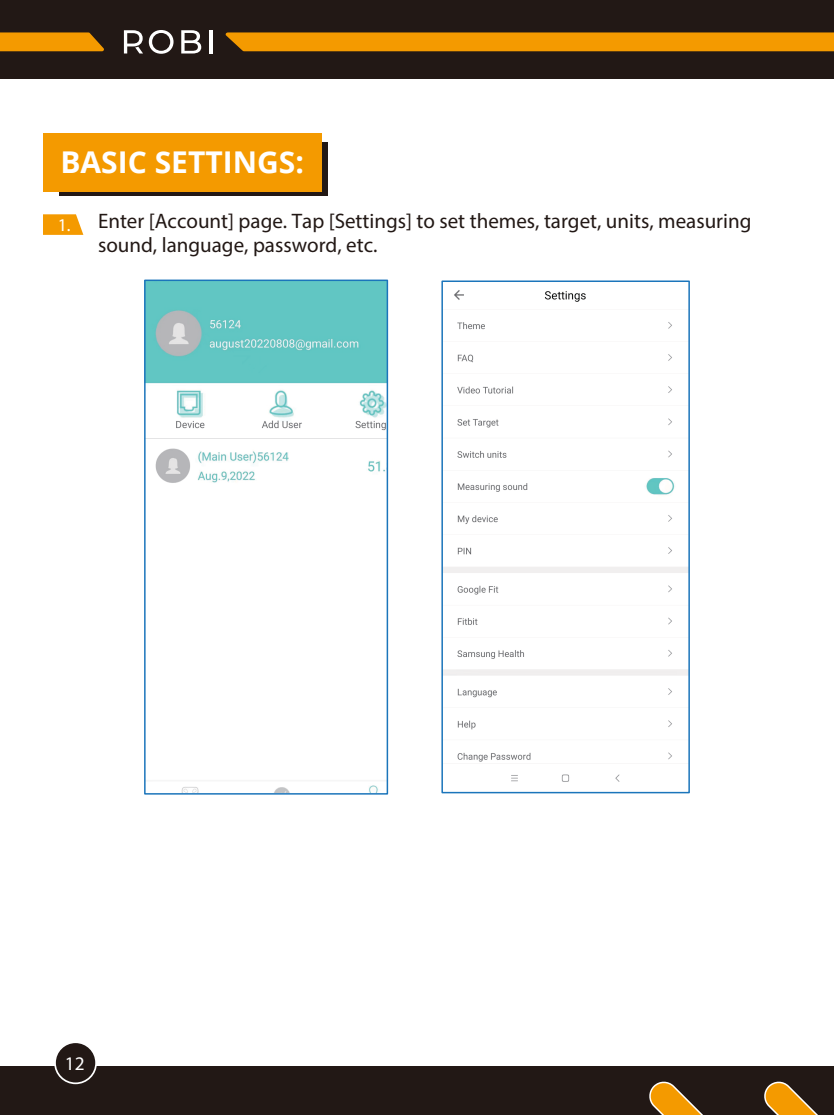
<style>
.page{position:relative;width:834px;height:1115px;background:#fff}
.page>*{position:absolute;margin:0;border:0;box-sizing:border-box;transform-origin:0 0}
.t1{font:700 30px "Open Sans";color:#fff}
.t2{font:300 21px/24px "Jost";color:#221815}
.t3{font:500 19.2px "Jost";color:#fff}
.t4{font:300 18px "Jost";color:#fff}
</style>
<div class="page">
<div style="left:0;top:1066px;width:834px;height:49px;background:#221815"></div>
<svg style="left:649px;top:1081px;width:169px;height:34px"></svg>
<div style="left:55px;top:1042px;width:41px;height:41px;background:#221815;border-radius:50%"></div>
<div style="left:54px;top:1041px;width:43px;height:43px;border:2px solid #fff;border-radius:50%"></div>
<div style="left:59px;top:142px;width:268px;height:54px;background:#221815"></div>
<div style="left:43px;top:133px;width:279px;height:59px;background:#f49a00"></div>
<svg style="left:43px;top:214px;width:40px;height:21px"></svg>
<img style="left:444px;top:290px;width:243px;height:492px">
<img style="left:147px;top:282px;width:238px;height:509px">
<div style="left:144px;top:279px;width:244px;height:515px;border:2px solid #1b75bb"></div>
<div style="left:441px;top:280px;width:249px;height:513px;border:2px solid #1b75bb"></div>
<div style="left:0;top:0;width:834px;height:78px;background:#221815"></div>
<div style="left:225px;top:32px;width:609px;height:19px;background:#f49a00"></div>
<svg style="left:0;top:32px;width:104px;height:19px;background:#e18e01"></svg>
<svg style="left:149px;top:30px;width:24px;height:24px"></svg>
<svg style="left:181px;top:30px;width:20px;height:23px"></svg>
<hr style="left:209px;top:30px;width:3px;height:23px;background:#fff">
<svg style="left:124px;top:30px;width:19px;height:23px"></svg>
<h1 class="t1" style="left:60px;top:141px;width:245px">BASIC SETTINGS:</h1>
<p class="t2" style="left:98px;top:208px;width:655px">Enter [Account] page. Tap [Settings] to set themes, target, units, measuring sound, language, password, etc.</p>
<p class="t4" style="left:58px;top:213px;width:14px">1.</p>
<p class="t3" style="left:65px;top:1051px;width:21px">12</p>
</div>
